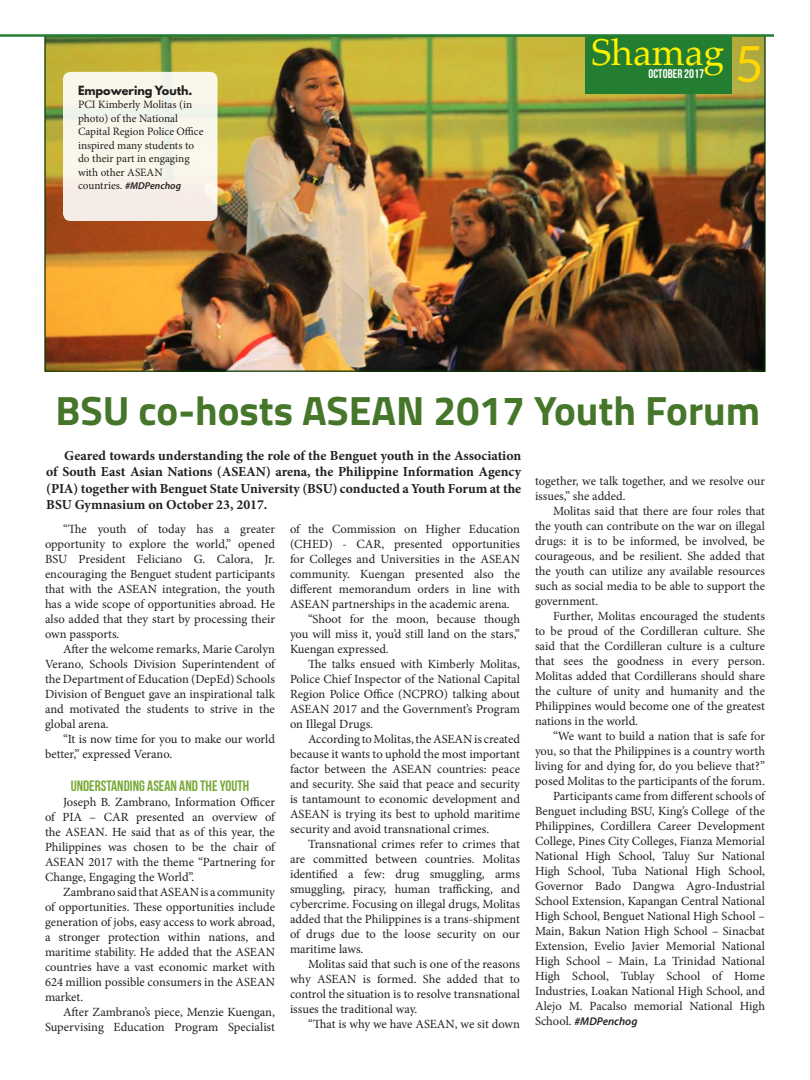
<style>
.page{position:relative;width:810px;height:1080px;background:#fff}
.page>*{position:absolute;margin:0;border:0;box-sizing:border-box;transform-origin:0 0}
.t1{font:50px "Aleo";color:#fed702}
.t2{font:700 41px "Titillium Web";color:#45762a}
.t3{font:37.5px "Palatino Linotype";color:#fff101}
.t4{font:15px "Bebas Neue";color:#79a938}
.t5{font:700 13.75px/16.5px "Minion Pro";color:#231f20;text-align:justify}
.t6{font:12.5px/15px "Minion Pro";color:#231f20;text-align:justify}
.t7{font:12.5px "Bebas Neue";color:#fff}
.t8{font:11.25px/13.5px "Minion Pro";color:#231f20}
.t9{font:italic 600 11.25px "Myriad Pro";color:#231f20}
.t10{font:700 11.25px "League Spartan";color:#231f20}
.s1{font-family:"Myriad Pro";font-weight:600;font-style:italic;font-size:10px}
.s2{font-family:"Minion Pro";font-weight:400;font-style:normal;font-size:12.5px}
</style>
<div class="page">
<img style="left:46px;top:37px;width:718px;height:333px">
<hr style="left:0;top:34px;width:774px;height:3px;background:#237e32">
<div style="left:585px;top:36px;width:147px;height:58px;background:#237e32"></div>
<div style="left:63px;top:72px;width:155px;height:149px;background:#f8f6ea;border-radius:8px"></div>
<p class="t10" style="left:78px;top:82px;width:116px">Empowering Youth.</p>
<p class="t8" style="left:78px;top:98px;width:127px">PCI Kimberly Molitas (in photo) of the National<br>Capital Region Police Office inspired many students to do their part in engaging with other ASEAN countries. <span class="s1">#MDPenchog</span></p>
<h3 class="t3" style="left:592px;top:26px;width:134px">Shamag</h3>
<p class="t7" style="left:648px;top:66px;width:57px">OCTOBER 2017</p>
<h1 class="t1" style="left:737px;top:36px;width:27px">5</h1>
<h2 class="t2" style="left:56px;top:379px;width:706px">BSU co-hosts ASEAN 2017 Youth Forum</h2>
<p class="t5" style="left:46px;top:447px;width:477px;text-indent:18px">Geared towards understanding the role of the Benguet youth in the Association of South East Asian Nations (ASEAN) arena, the Philippine Information Agency (PIA) together with Benguet State University (BSU) conducted a Youth Forum at the BSU Gymnasium on October 23, 2017.</p>
<p class="t6" style="left:290px;top:521px;width:232px">of the Commission on Higher Education</p>
<p class="t6" style="left:290px;top:536px;width:231px">(CHED) - CAR, presented opportunities</p>
<p class="t6" style="left:290px;top:551px;width:232px">for Colleges and Universities in the ASEAN</p>
<p class="t6" style="left:290px;top:566px;width:231px">community. Kuengan presented also the</p>
<p class="t6" style="left:290px;top:581px;width:232px">different memorandum orders in line with</p>
<p class="t6" style="left:290px;top:596px;width:221px">ASEAN partnerships in the academic arena.</p>
<p class="t6" style="left:308px;top:611px;width:214px">“Shoot for the moon, because though</p>
<p class="t6" style="left:290px;top:626px;width:231px">you will miss it, you’d still land on the stars,”</p>
<p class="t6" style="left:290px;top:641px;width:100px">Kuengan expressed.</p>
<p class="t6" style="left:308px;top:656px;width:214px">The talks ensued with Kimberly Molitas,</p>
<p class="t6" style="left:290px;top:671px;width:231px">Police Chief Inspector of the National Capital</p>
<p class="t6" style="left:290px;top:686px;width:232px">Region Police Office (NCPRO) talking about</p>
<p class="t6" style="left:290px;top:701px;width:232px">ASEAN 2017 and the Government’s Program</p>
<p class="t6" style="left:290px;top:716px;width:85px">on Illegal Drugs.</p>
<p class="t6" style="left:308px;top:731px;width:213px">According to Molitas, the ASEAN is created</p>
<p class="t6" style="left:290px;top:746px;width:232px">because it wants to uphold the most important</p>
<p class="t6" style="left:290px;top:761px;width:232px">factor between the ASEAN countries: peace</p>
<p class="t6" style="left:290px;top:776px;width:232px">and security. She said that peace and security</p>
<p class="t6" style="left:290px;top:791px;width:232px">is tantamount to economic development and</p>
<p class="t6" style="left:290px;top:806px;width:231px">ASEAN is trying its best to uphold maritime</p>
<p class="t6" style="left:290px;top:821px;width:201px">security and avoid transnational crimes.</p>
<p class="t6" style="left:308px;top:836px;width:213px">Transnational crimes refer to crimes that</p>
<p class="t6" style="left:290px;top:851px;width:231px">are committed between countries. Molitas</p>
<p class="t6" style="left:290px;top:866px;width:232px">identified a few: drug smuggling, arms</p>
<p class="t6" style="left:290px;top:881px;width:232px">smuggling, piracy, human trafficking, and</p>
<p class="t6" style="left:290px;top:896px;width:232px">cybercrime. Focusing on illegal drugs, Molitas</p>
<p class="t6" style="left:290px;top:911px;width:231px">added that the Philippines is a trans-shipment</p>
<p class="t6" style="left:290px;top:926px;width:231px">of drugs due to the loose security on our</p>
<p class="t6" style="left:290px;top:941px;width:75px">maritime laws.</p>
<p class="t6" style="left:308px;top:956px;width:214px">Molitas said that such is one of the reasons</p>
<p class="t6" style="left:290px;top:971px;width:232px">why ASEAN is formed. She added that to</p>
<p class="t6" style="left:290px;top:986px;width:232px">control the situation is to resolve transnational</p>
<p class="t6" style="left:290px;top:1001px;width:129px">issues the traditional way.</p>
<p class="t6" style="left:308px;top:1016px;width:213px">“That is why we have ASEAN, we sit down</p>
<p class="t6" style="left:45px;top:521px;width:232px;text-indent:18px">“The youth of today has a greater opportunity to explore the world,” opened BSU President Feliciano G. Calora, Jr. encouraging the Benguet student participants that with the ASEAN integration, the youth has a wide scope of opportunities abroad. He also added that they start by processing their own passports.</p>
<p class="t6" style="left:45px;top:641px;width:232px;text-indent:18px">After the welcome remarks, Marie Carolyn Verano, Schools Division Superintendent of the Department of Education (DepEd) Schools Division of Benguet gave an inspirational talk and motivated the students to strive in the global arena.</p>
<p class="t6" style="left:45px;top:731px;width:232px;text-indent:18px">“It is now time for you to make our world better,” expressed Verano.</p>
<p class="t4" style="left:71px;top:777px;width:180px">UNDERSTANDING ASEAN AND THE YOUTH</p>
<p class="t6" style="left:45px;top:794px;width:232px;text-indent:18px">Joseph B. Zambrano, Information Officer of PIA – CAR presented an overview of the ASEAN. He said that as of this year, the Philippines was chosen to be the chair of ASEAN 2017 with the theme “Partnering for Change, Engaging the World”.</p>
<p class="t6" style="left:45px;top:884px;width:232px;text-indent:18px">Zambrano said that ASEAN is a community of opportunities. These opportunities include generation of jobs, easy access to work abroad, a stronger protection within nations, and maritime stability. He added that the ASEAN countries have a vast economic market with 624 million possible consumers in the ASEAN market.</p>
<p class="t6" style="left:45px;top:1004px;width:231px;text-align:right">After Zambrano’s piece, Menzie Kuengan,<br>Supervising Education Program Specialist</p>
<p class="t6" style="left:535px;top:473px;width:232px">together, we talk together, and we resolve our issues,” she added.</p>
<p class="t6" style="left:535px;top:503px;width:232px;text-indent:18px">Molitas said that there are four roles that the youth can contribute on the war on illegal drugs: it is to be informed, be involved, be courageous, and be resilient. She added that the youth can utilize any available resources such as social media to be able to support the government.</p>
<p class="t6" style="left:535px;top:608px;width:232px;text-indent:18px">Further, Molitas encouraged the students to be proud of the Cordilleran culture. She said that the Cordilleran culture is a culture that sees the goodness in every person.<br>Molitas added that Cordillerans should share the culture of unity and humanity and the Philippines would become one of the greatest nations in the world.</p>
<p class="t6" style="left:535px;top:728px;width:232px;text-align:right">“We want to build a nation that is safe for you, so that the Philippines is a country worth living for and dying for, do you believe that?” posed Molitas to the participants of the forum.<br>Participants came from different schools of Benguet including BSU, King’s College of the Philippines, Cordillera Career Development College, Pines City Colleges, Fianza Memorial National High School, Taluy Sur National High School, Tuba National High School, Governor Bado Dangwa Agro-Industrial School Extension, Kapangan Central National High School, Benguet National High School – Main, Bakun Nation High School – Sinacbat Extension, Evelio Javier Memorial National High School – Main, La Trinidad National High School, Tublay School of Home Industries, Loakan National High School, and Alejo M. Pacalso memorial National High</p>
<p class="t9" style="left:535px;top:1014px;width:104px"><span class="s2">School.</span> #MDPenchog</p>
</div>
